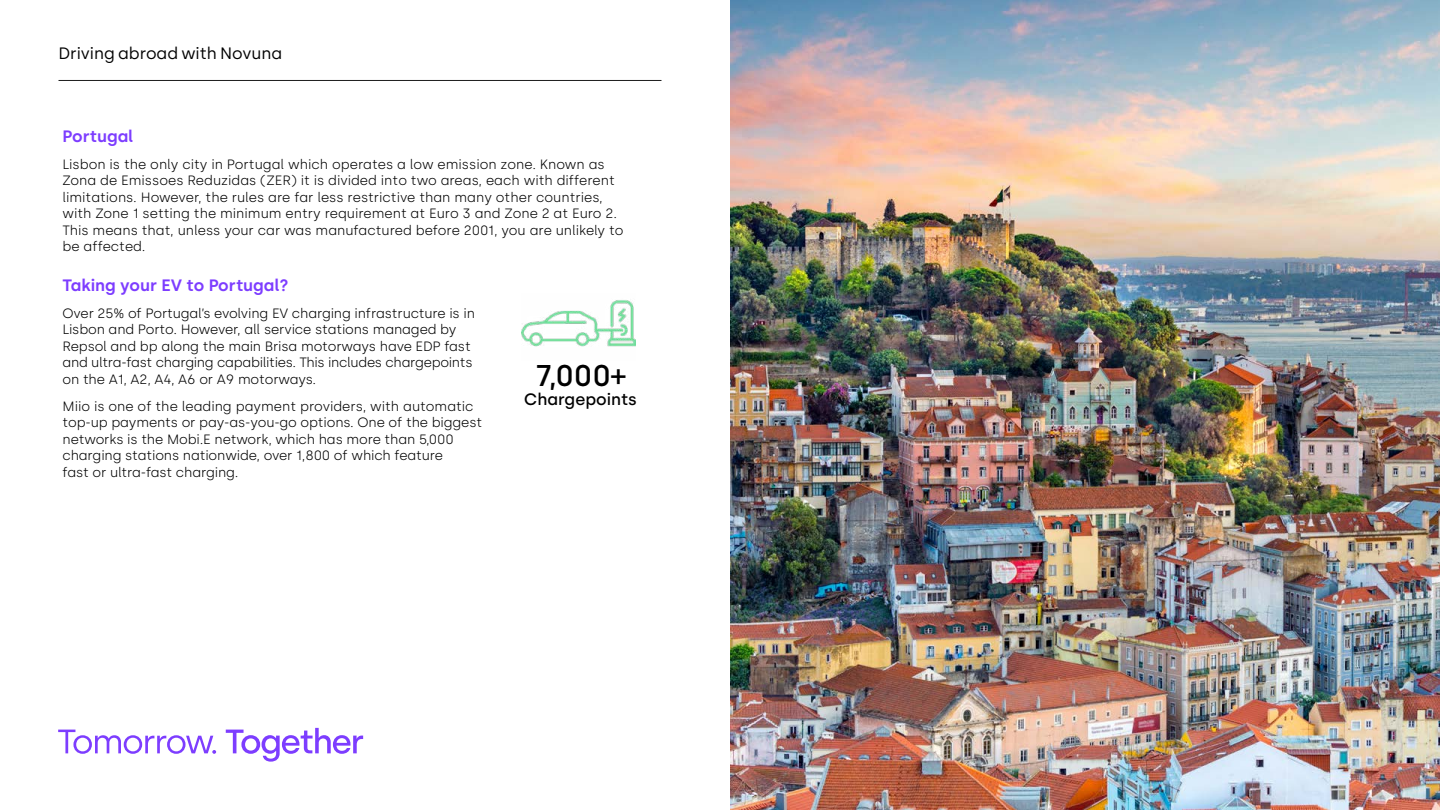
<style>
.page{position:relative;width:1440px;height:810px;background:#fff}
.page>*{position:absolute;margin:0;border:0;box-sizing:border-box;transform-origin:0 0}
.t1{font:500 30px "Silka";color:#000}
.t2{font:600 16.5px "Silka";color:#7d3dff}
.t3{font:16.5px "Silka";color:#000}
.t4{font:500 16.5px "Silka";color:#000}
.t5{font:300 13.5px/16.5px "Silka";letter-spacing:-.01em;color:#000}
</style>
<div class="page">
<hr style="left:58px;top:80px;width:604px;height:1px;background:#000">
<svg style="left:58px;top:730px;width:158px;height:24px"></svg>
<svg style="left:226px;top:728px;width:137px;height:34px"></svg>
<img style="left:731px;top:0;width:709px;height:810px">
<img style="left:522px;top:300px;width:114px;height:47px">
<p class="t3" style="left:58px;top:43px;width:225px">Driving abroad with Novuna</p>
<p class="t2" style="left:63px;top:126px;width:72px">Portugal</p>
<p class="t5" style="left:63px;top:156px;width:563px">Lisbon is the only city in Portugal which operates a low emission zone. Known as Zona de Emissoes Reduzidas (ZER) it is divided into two areas, each with different limitations. However, the rules are far less restrictive than many other countries, with Zone 1 setting the minimum entry requirement at Euro 3 and Zone 2 at Euro 2.<br>This means that, unless your car was manufactured before 2001, you are unlikely to be affected.</p>
<p class="t2" style="left:63px;top:275px;width:228px">Taking your EV to Portugal?</p>
<p class="t5" style="left:63px;top:305px;width:414px">Over 25% of Portugal’s evolving EV charging infrastructure is in Lisbon and Porto. However, all service stations managed by Repsol and bp along the main Brisa motorways have EDP fast and ultra-fast charging capabilities. This includes chargepoints on the A1, A2, A4, A6 or A9 motorways.</p>
<p class="t5" style="left:63px;top:398px;width:421px">Miio is one of the leading payment providers, with automatic top-up payments or pay-as-you-go options. One of the biggest networks is the Mobi.E network, which has more than 5,000 charging stations nationwide, over 1,800 of which feature<br>fast or ultra-fast charging.</p>
<h1 class="t1" style="left:536px;top:357px;width:92px">7,000+</h1>
<p class="t4" style="left:524px;top:390px;width:114px">Chargepoints</p>
</div>
